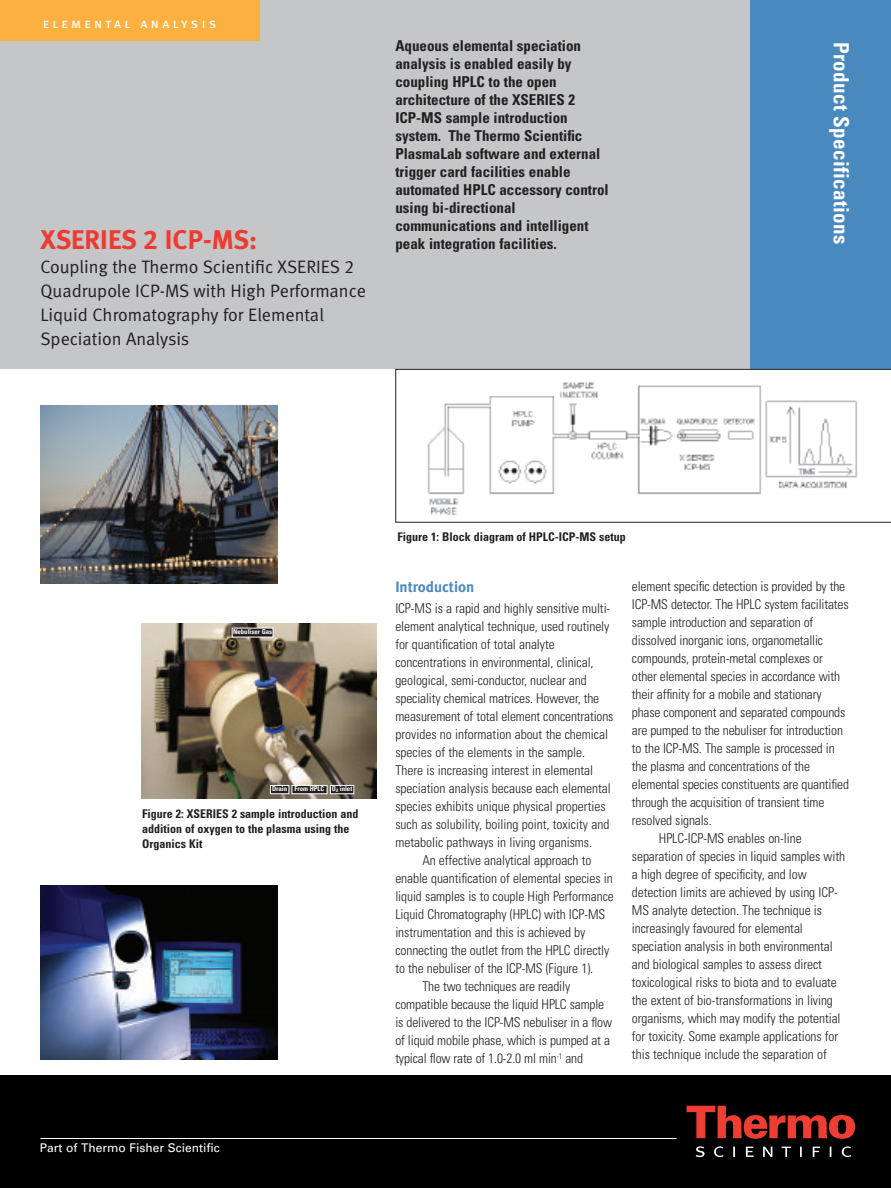
<style>
.page{position:relative;width:891px;height:1188px;background:#fff}
.page>*{position:absolute;margin:0;border:0;box-sizing:border-box;transform-origin:0 0}
.t1{font:27px "Meta Bold LF";color:#ee3b32}
.t2{font:700 condensed 21px "Univers";letter-spacing:.015em;color:#fff}
.t3{font:18px/24px "Meta Normal LF";color:#231f20}
.t4{font:700 condensed 15px/18px "Univers";color:#231f20}
.t5{font:15px "Meta Bold LF";color:#4a89be}
.t6{font:300 condensed 13.5px "Univers";letter-spacing:-.005em;color:#231f20}
.t7{font:13.5px "Meta Book LF Caps";letter-spacing:.25em;color:#fff}
.t8{font:700 condensed 12px/15px "Univers";color:#231f20}
.t9{font:12px "Univers";color:#fff}
.t10{font:700 condensed 6.75px "Univers";color:#fff}
</style>
<div class="page">
<div style="left:0;top:0;width:750px;height:369px;background:#c5c6c8"></div>
<div style="left:750px;top:0;width:141px;height:369px;background:#4a89be"></div>
<div style="left:0;top:1076px;width:891px;height:112px;background:#000001"></div>
<svg style="left:687px;top:1106px;width:168px;height:33px"></svg>
<svg style="left:696px;top:1146px;width:155px;height:11px"></svg>
<hr style="left:40px;top:1138px;width:636px;height:1px;background:#fff">
<div style="left:0;top:0;width:259px;height:40px;background:#fbb03f"></div>
<img style="left:142px;top:623px;width:235px;height:175px">
<svg style="left:395px;top:369px;width:496px;height:154px"></svg>
<div style="left:232px;top:628px;width:41px;height:9px;background:#231f20"></div>
<div style="left:271px;top:786px;width:18px;height:7px;background:#231f20"></div>
<div style="left:270px;top:785px;width:19px;height:9px;border:1px solid #fff"></div>
<div style="left:292px;top:786px;width:35px;height:7px;background:#231f20"></div>
<div style="left:292px;top:785px;width:35px;height:9px;border:1px solid #fff"></div>
<div style="left:331px;top:786px;width:23px;height:7px;background:#231f20"></div>
<div style="left:330px;top:785px;width:24px;height:9px;border:1px solid #fff"></div>
<img style="left:40px;top:405px;width:237px;height:178px">
<img style="left:40px;top:885px;width:237px;height:175px">
<p class="t7" style="left:43px;top:19px;width:175px">elemental analysis</p>
<h1 class="t1" style="left:40px;top:231px;width:218px">XSERIES 2 ICP-MS:</h1>
<h3 class="t3" style="left:40px;top:257px;width:327px">Coupling the Thermo Scientific XSERIES 2<br>Quadrupole ICP-MS with High Performance Liquid Chromatography for Elemental Speciation Analysis</h3>
<p class="t4" style="left:395px;top:38px;width:215px">Aqueous elemental speciation analysis is enabled easily by coupling HPLC to the open architecture of the XSERIES 2<br>ICP-MS sample introduction system. The Thermo Scientific<br>PlasmaLab software and external trigger card facilities enable automated HPLC accessory control using bi-directional communications and intelligent peak integration facilities.</p>
<h2 class="t2" style="left:849px;top:42px;width:203px;rotate:90deg">Product Specifications</h2>
<p class="t10" style="left:233px;top:629px;width:41px">Nebuliser Gas</p>
<p class="t10" style="left:272px;top:786px;width:82px">Drain From HPLC O<sub>2</sub> inlet</p>
<p class="t8" style="left:142px;top:807px;width:218px">Figure 2: XSERIES 2 sample introduction and addition of oxygen to the plasma using the<br>Organics Kit</p>
<p class="t9" style="left:40px;top:1144px;width:182px">Part of Thermo Fisher Scientific</p>
<p class="t8" style="left:398px;top:530px;width:230px">Figure 1: Block diagram of HPLC-ICP-MS setup</p>
<p class="t5" style="left:395px;top:582px;width:80px">Introduction</p>
<p class="t6" style="left:395px;top:603px;width:217px">ICP-MS is a rapid and highly sensitive multi-</p>
<p class="t6" style="left:395px;top:621px;width:216px">element analytical technique, used routinely</p>
<p class="t6" style="left:395px;top:639px;width:161px">for quantification of total analyte</p>
<p class="t6" style="left:395px;top:657px;width:200px">concentrations in environmental, clinical,</p>
<p class="t6" style="left:395px;top:675px;width:193px">geological, semi-conductor, nuclear and</p>
<p class="t6" style="left:395px;top:693px;width:205px">speciality chemical matrices. However, the</p>
<p class="t6" style="left:395px;top:711px;width:220px">measurement of total element concentrations</p>
<p class="t6" style="left:395px;top:729px;width:214px">provides no information about the chemical</p>
<p class="t6" style="left:395px;top:747px;width:191px">species of the elements in the sample.</p>
<p class="t6" style="left:395px;top:765px;width:199px">There is increasing interest in elemental</p>
<p class="t6" style="left:395px;top:783px;width:217px">speciation analysis because each elemental</p>
<p class="t6" style="left:395px;top:801px;width:212px">species exhibits unique physical properties</p>
<p class="t6" style="left:395px;top:819px;width:215px">such as solubility, boiling point, toxicity and</p>
<p class="t6" style="left:395px;top:837px;width:198px">metabolic pathways in living organisms.</p>
<p class="t6" style="left:422px;top:855px;width:171px">An effective analytical approach to</p>
<p class="t6" style="left:395px;top:873px;width:219px">enable quantification of elemental species in</p>
<p class="t6" style="left:395px;top:891px;width:220px">liquid samples is to couple High Performance</p>
<p class="t6" style="left:395px;top:909px;width:211px">Liquid Chromatography (HPLC) with ICP-MS</p>
<p class="t6" style="left:395px;top:927px;width:192px">instrumentation and this is achieved by</p>
<p class="t6" style="left:395px;top:945px;width:216px">connecting the outlet from the HPLC directly</p>
<p class="t6" style="left:395px;top:963px;width:199px">to the nebuliser of the ICP-MS (Figure 1).</p>
<p class="t6" style="left:422px;top:981px;width:149px">The two techniques are readily</p>
<p class="t6" style="left:395px;top:999px;width:210px">compatible because the liquid HPLC sample</p>
<p class="t6" style="left:395px;top:1017px;width:218px">is delivered to the ICP-MS nebuliser in a flow</p>
<p class="t6" style="left:395px;top:1035px;width:216px">of liquid mobile phase, which is pumped at a</p>
<p class="t6" style="left:395px;top:1053px;width:189px">typical flow rate of 1.0-2.0 ml min<sup>-1</sup> and</p>
<p class="t6" style="left:632px;top:581px;width:215px">element specific detection is provided by the</p>
<p class="t6" style="left:632px;top:599px;width:218px">ICP-MS detector. The HPLC system facilitates</p>
<p class="t6" style="left:632px;top:617px;width:183px">sample introduction and separation of</p>
<p class="t6" style="left:632px;top:635px;width:193px">dissolved inorganic ions, organometallic</p>
<p class="t6" style="left:632px;top:653px;width:192px">compounds, protein-metal complexes or</p>
<p class="t6" style="left:632px;top:671px;width:210px">other elemental species in accordance with</p>
<p class="t6" style="left:632px;top:689px;width:191px">their affinity for a mobile and stationary</p>
<p class="t6" style="left:632px;top:707px;width:215px">phase component and separated compounds</p>
<p class="t6" style="left:632px;top:725px;width:213px">are pumped to the nebuliser for introduction</p>
<p class="t6" style="left:632px;top:743px;width:204px">to the ICP-MS. The sample is processed in</p>
<p class="t6" style="left:632px;top:761px;width:180px">the plasma and concentrations of the</p>
<p class="t6" style="left:632px;top:779px;width:219px">elemental species constituents are quantified</p>
<p class="t6" style="left:632px;top:797px;width:194px">through the acquisition of transient time</p>
<p class="t6" style="left:632px;top:815px;width:81px">resolved signals.</p>
<p class="t6" style="left:659px;top:833px;width:144px">HPLC-ICP-MS enables on-line</p>
<p class="t6" style="left:632px;top:851px;width:215px">separation of species in liquid samples with</p>
<p class="t6" style="left:632px;top:869px;width:176px">a high degree of specificity, and low</p>
<p class="t6" style="left:632px;top:887px;width:207px">detection limits are achieved by using ICP-</p>
<p class="t6" style="left:632px;top:905px;width:192px">MS analyte detection. The technique is</p>
<p class="t6" style="left:632px;top:923px;width:173px">increasingly favoured for elemental</p>
<p class="t6" style="left:632px;top:941px;width:202px">speciation analysis in both environmental</p>
<p class="t6" style="left:632px;top:959px;width:192px">and biological samples to assess direct</p>
<p class="t6" style="left:632px;top:977px;width:207px">toxicological risks to biota and to evaluate</p>
<p class="t6" style="left:632px;top:995px;width:203px">the extent of bio-transformations in living</p>
<p class="t6" style="left:632px;top:1013px;width:210px">organisms, which may modify the potential</p>
<p class="t6" style="left:632px;top:1031px;width:208px">for toxicity. Some example applications for</p>
<p class="t6" style="left:632px;top:1049px;width:196px">this technique include the separation of</p>
</div>
